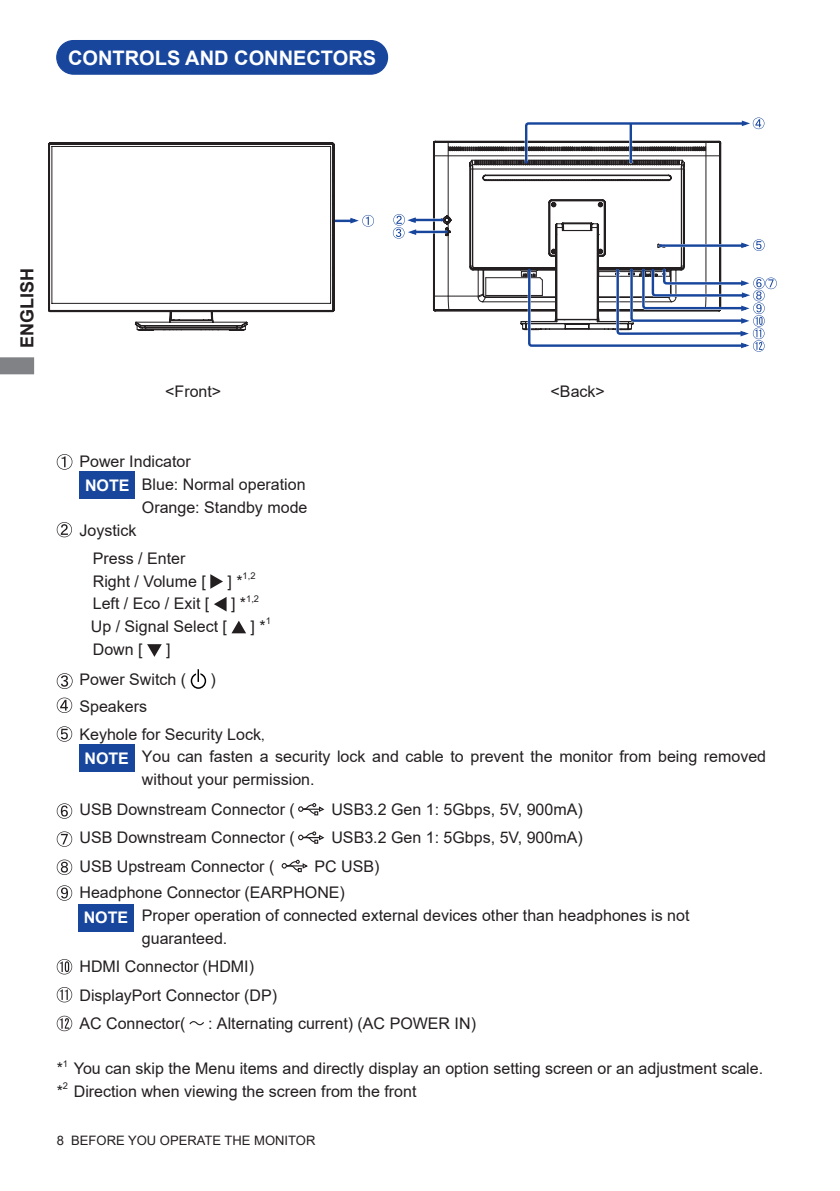
<style>
.page{position:relative;width:840px;height:1191px;background:#fff}
.page>*{position:absolute;margin:0;border:0;box-sizing:border-box;transform-origin:0 0}
.t1{font:700 20px "Arial";color:#fff}
.t2{font:700 18px "Arial";color:#231f20}
.t3{font:16px/22.6px "Arial";color:#231f20}
.t4{font:700 16px "Arial";color:#fff}
.t5{font:13px "Arial";color:#231f20}
.t6{font:9.4px "Arial";color:#231f20}
.s1{font-family:"Koz Min Pro"}
</style>
<div class="page">
<svg style="left:0;top:357px;width:34px;height:17px"></svg>
<div style="left:57px;top:41px;width:330px;height:33px;background:#18469d;border-radius:17px"></div>
<div style="left:56px;top:40px;width:332px;height:35px;border:1px solid #18469d;border-radius:17px"></div>
<svg style="left:334px;top:215px;width:40px;height:12px"></svg>
<svg style="left:48px;top:143px;width:286px;height:182px"></svg>
<svg style="left:135px;top:311px;width:112px;height:19px"></svg>
<svg style="left:392px;top:117px;width:384px;height:235px"></svg>
<div style="left:79px;top:744px;width:56px;height:28px;background:#18469d"></div>
<div style="left:79px;top:471px;width:56px;height:28px;background:#18469d"></div>
<svg style="left:57px;top:454px;width:15px;height:16px"></svg>
<svg style="left:57px;top:522px;width:15px;height:15px"></svg>
<svg style="left:210px;top:574px;width:13px;height:15px"></svg>
<svg style="left:214px;top:597px;width:12px;height:14px"></svg>
<svg style="left:231px;top:620px;width:15px;height:13px"></svg>
<svg style="left:147px;top:644px;width:15px;height:13px"></svg>
<svg style="left:57px;top:673px;width:15px;height:16px"></svg>
<div style="left:191px;top:673px;width:15px;height:16px;border:1px solid #000;border-radius:50%"></div>
<hr style="left:196px;top:669px;width:4px;height:13px;background:#fff">
<svg style="left:197px;top:669px;width:2px;height:13px"></svg>
<svg style="left:57px;top:697px;width:15px;height:16px"></svg>
<svg style="left:57px;top:726px;width:15px;height:15px"></svg>
<svg style="left:57px;top:803px;width:15px;height:15px"></svg>
<svg style="left:298px;top:803px;width:27px;height:12px"></svg>
<svg style="left:57px;top:831px;width:15px;height:16px"></svg>
<svg style="left:298px;top:831px;width:27px;height:12px"></svg>
<svg style="left:57px;top:859px;width:15px;height:16px"></svg>
<svg style="left:281px;top:859px;width:27px;height:13px"></svg>
<svg style="left:57px;top:885px;width:15px;height:15px"></svg>
<svg style="left:57px;top:959px;width:15px;height:15px"></svg>
<svg style="left:57px;top:987px;width:15px;height:15px"></svg>
<svg style="left:57px;top:1015px;width:15px;height:16px"></svg>
<svg style="left:189px;top:1021px;width:15px;height:4px"></svg>
<div style="left:78px;top:904px;width:56px;height:27px;background:#18469d"></div>
<p class="t1" style="left:68px;top:43px;width:309px">CONTROLS AND CONNECTORS</p>
<p class="t2" style="left:14px;top:348px;width:82px;rotate:-90deg">ENGLISH</p>
<p class="t3" style="left:165px;top:380px;width:58px">&lt;Front&gt;</p>
<p class="t3" style="left:550px;top:380px;width:56px">&lt;Back&gt;</p>
<p class="t3" style="left:79px;top:450px;width:113px">Power Indicator</p>
<p class="t3" style="left:142px;top:473px;width:165px">Blue: Normal operation</p>
<p class="t3" style="left:142px;top:496px;width:167px">Orange: Standby mode</p>
<p class="t3" style="left:79px;top:518px;width:58px">Joystick</p>
<p class="t3" style="left:93px;top:547px;width:114px">Press / Enter<br>Right / Volume [</p>
<p class="t4" style="left:85px;top:474px;width:46px">NOTE</p>
<p class="t3" style="left:227px;top:569px;width:17px">] *</p>
<p class="t6" style="left:242px;top:569px;width:14px">1,2</p>
<p class="t3" style="left:93px;top:592px;width:118px">Left / Eco / Exit [</p>
<p class="t3" style="left:231px;top:592px;width:17px">] *</p>
<p class="t6" style="left:246px;top:592px;width:14px">1,2</p>
<p class="t3" style="left:91px;top:615px;width:138px">Up / Signal Select [</p>
<p class="t3" style="left:250px;top:615px;width:17px">] *</p>
<p class="t6" style="left:265px;top:614px;width:7px">1</p>
<p class="t3" style="left:93px;top:637px;width:51px">Down [</p>
<p class="t3" style="left:79px;top:634px;width:108px;line-height:30.2px;text-indent:87px">]<br>Power Switch (</p>
<p class="t3" style="left:210px;top:667px;width:7px">)</p>
<p class="t3" style="left:79px;top:692px;width:186px;line-height:28px">Speakers<br>Keyhole for Security Lock<span class="s1">,</span></p>
<p class="t3" style="left:142px;top:745px;width:625px">You can fasten a security lock and cable to prevent the monitor from being removed without your permission.</p>
<p class="t3" style="left:79px;top:798px;width:217px">USB Downstream Connector (</p>
<p class="t3" style="left:331px;top:798px;width:253px">USB3.2 Gen 1: 5Gbps, 5V, 900mA)</p>
<p class="t3" style="left:79px;top:826px;width:217px">USB Downstream Connector (</p>
<p class="t3" style="left:331px;top:826px;width:253px">USB3.2 Gen 1: 5Gbps, 5V, 900mA)</p>
<p class="t3" style="left:79px;top:854px;width:196px">USB Upstream Connector (</p>
<p class="t4" style="left:84px;top:747px;width:46px">NOTE</p>
<p class="t3" style="left:79px;top:852px;width:301px;line-height:26.8px;text-indent:235px">PC USB)<br>Headphone Connector (EARPHONE)</p>
<p class="t3" style="left:142px;top:904px;width:548px">Proper operation of connected external devices other than headphones is not guaranteed.</p>
<p class="t3" style="left:79px;top:952px;width:199px;line-height:28.4px">HDMI Connector (HDMI)<br>DisplayPort Connector (DP)<br>AC Connector(</p>
<p class="t4" style="left:84px;top:906px;width:46px">NOTE</p>
<p class="t3" style="left:208px;top:1012px;width:269px">: Alternating current) (AC POWER IN)</p>
<p class="t3" style="left:57px;top:1057px;width:8px">*</p>
<p class="t6" style="left:63px;top:1056px;width:7px">1</p>
<p class="t3" style="left:74px;top:1057px;width:690px">You can skip the Menu items and directly display an option setting screen or an adjustment scale.</p>
<p class="t3" style="left:57px;top:1080px;width:8px">*</p>
<p class="t6" style="left:63px;top:1079px;width:7px">2</p>
<p class="t3" style="left:74px;top:1080px;width:344px">Direction when viewing the screen from the front</p>
<p class="t5" style="left:57px;top:1131px;width:260px">8 BEFORE YOU OPERATE THE MONITOR</p>
</div>
